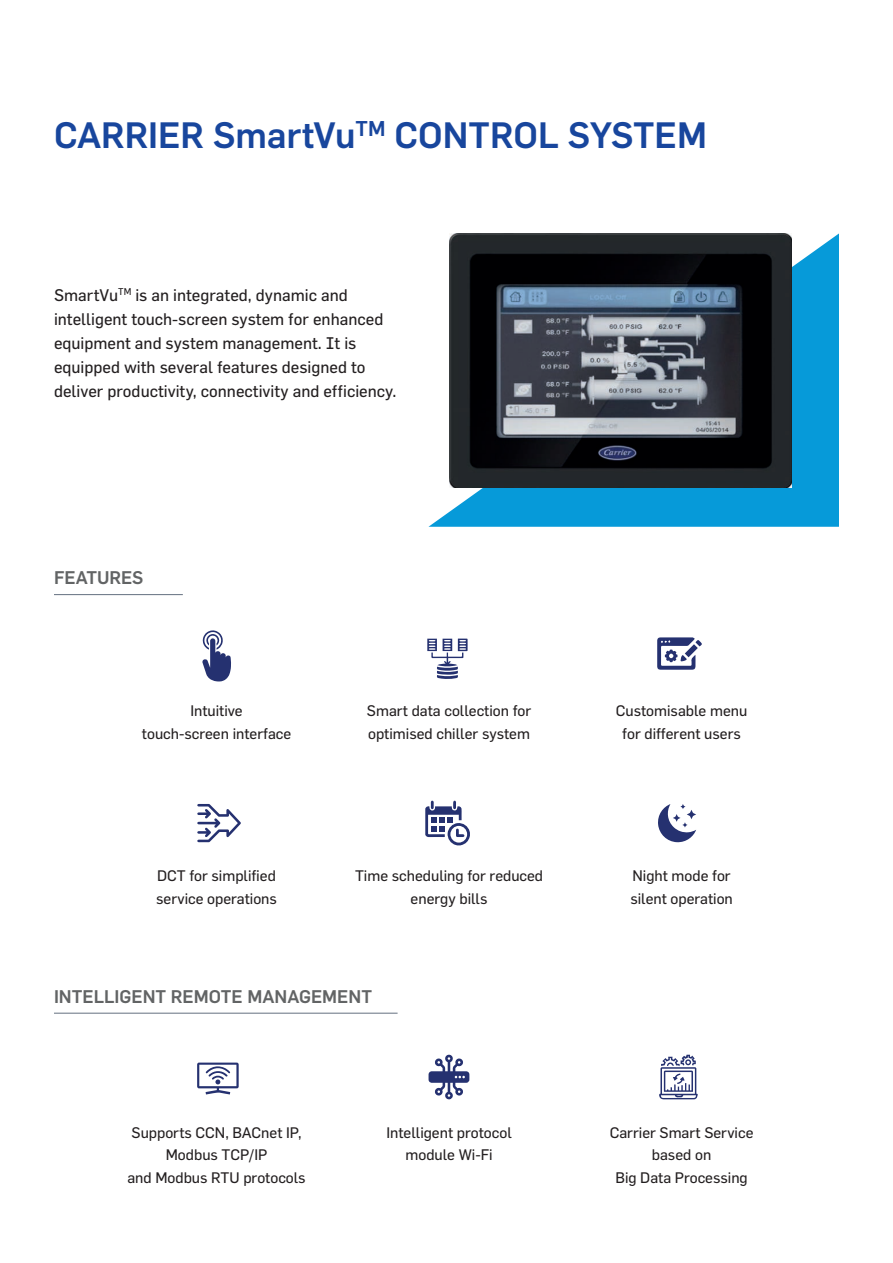
<style>
.page{position:relative;width:893px;height:1263px;background:#fff}
.page>*{position:absolute;margin:0;border:0;box-sizing:border-box;transform-origin:0 0}
.t1{font:500 36px "Flama";color:#18469d}
.t2{font:500 18px "Flama";color:#626465}
.t3{font:16.5px/24px "Flama";color:#231f20}
.t4{font:15px/22.5px "Flama Basic";color:#231f20;text-align:center}
</style>
<div class="page">
<svg style="left:428px;top:233px;width:411px;height:294px;fill:#069ad9"></svg>
<img style="left:449px;top:233px;width:342px;height:255px">
<hr style="left:54px;top:594px;width:129px;height:1px;background:#63707f">
<svg style="left:202px;top:630px;width:29px;height:51px"></svg>
<svg style="left:427px;top:639px;width:41px;height:40px"></svg>
<svg style="left:657px;top:637px;width:45px;height:33px"></svg>
<svg style="left:197px;top:804px;width:44px;height:38px"></svg>
<svg style="left:425px;top:801px;width:45px;height:44px"></svg>
<svg style="left:658px;top:804px;width:38px;height:39px"></svg>
<hr style="left:54px;top:1013px;width:344px;height:1px;background:#63707f">
<svg style="left:197px;top:1062px;width:42px;height:32px"></svg>
<svg style="left:429px;top:1054px;width:40px;height:46px"></svg>
<svg style="left:659px;top:1055px;width:39px;height:44px"></svg>
<p class="t1" style="left:54px;top:109px;width:654px">CARRIER SmartVu<sup>TM</sup> CONTROL SYSTEM</p>
<p class="t3" style="left:54px;top:282px;width:344px">SmartVu<sup>TM</sup> is an integrated, dynamic and intelligent touch-screen system for enhanced equipment and system management. It is equipped with several features designed to deliver productivity, connectivity and efficiency.</p>
<p class="t2" style="left:54px;top:565px;width:91px">FEATURES</p>
<p class="t4" style="left:190px;top:699px;width:54px">Intuitive</p>
<p class="t4" style="left:142px;top:721px;width:151px">touch-screen interface</p>
<p class="t4" style="left:157px;top:864px;width:120px">DCT for simplified</p>
<p class="t4" style="left:156px;top:886px;width:122px">service operations</p>
<p class="t4" style="left:367px;top:699px;width:166px;text-align:left">Smart data collection for optimised chiller system</p>
<p class="t4" style="left:616px;top:699px;width:133px">Customisable menu</p>
<p class="t4" style="left:622px;top:721px;width:120px">for different users</p>
<p class="t4" style="left:355px;top:864px;width:190px">Time scheduling for reduced energy bills</p>
<p class="t4" style="left:632px;top:864px;width:100px">Night mode for</p>
<p class="t4" style="left:630px;top:886px;width:104px">silent operation</p>
<p class="t2" style="left:54px;top:984px;width:320px">INTELLIGENT REMOTE MANAGEMENT</p>
<p class="t4" style="left:132px;top:1120px;width:171px">Supports CCN, BACnet IP,<br>Modbus TCP/IP</p>
<p class="t4" style="left:127px;top:1165px;width:180px">and Modbus RTU protocols</p>
<p class="t4" style="left:386px;top:1120px;width:127px">Intelligent protocol</p>
<p class="t4" style="left:405px;top:1143px;width:89px">module Wi-Fi</p>
<p class="t4" style="left:610px;top:1120px;width:145px">Carrier Smart Service</p>
<p class="t4" style="left:652px;top:1143px;width:61px">based on</p>
<p class="t4" style="left:615px;top:1165px;width:134px">Big Data Processing</p>
</div>
